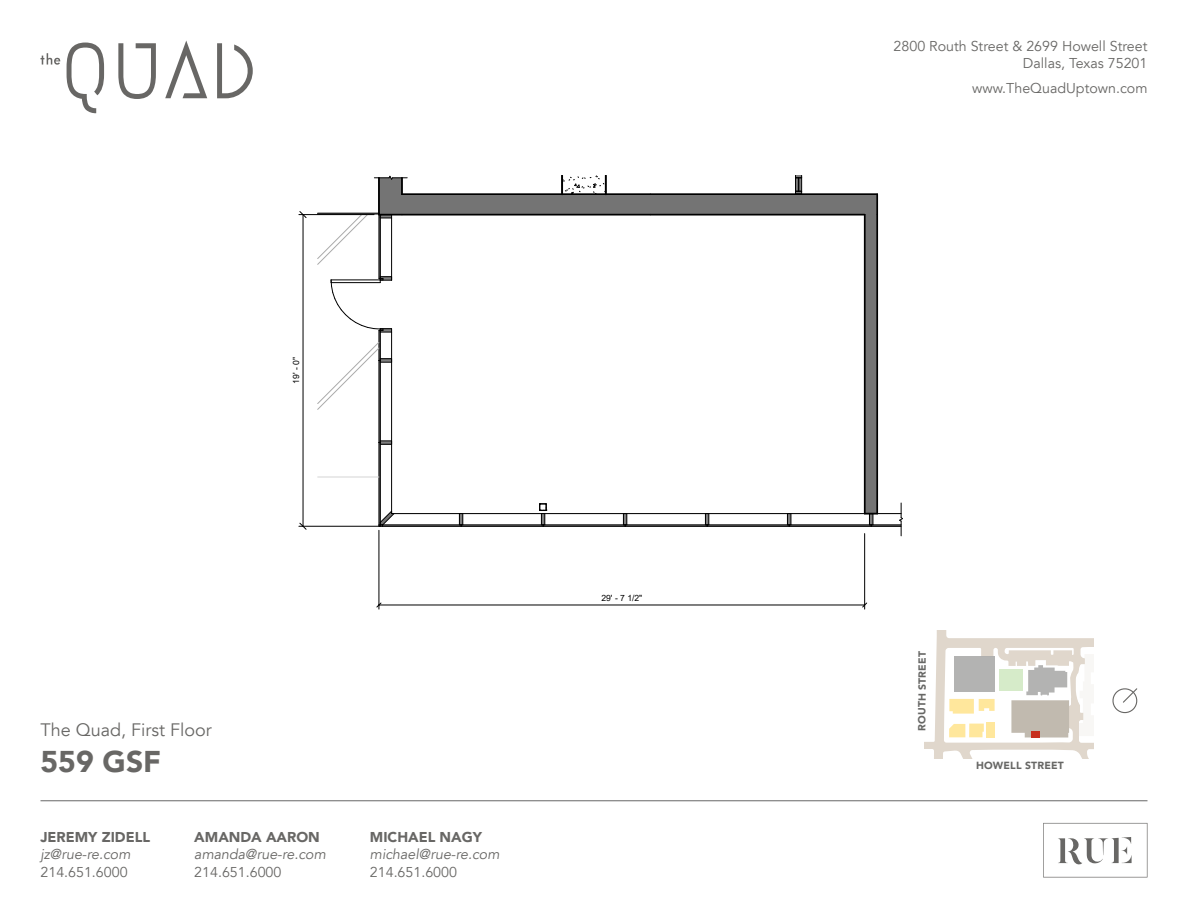
<style>
.page{position:relative;width:1188px;height:918px;background:#fff}
.page>*{position:absolute;margin:0;border:0;box-sizing:border-box;transform-origin:0 0}
.t1{font:900 30px "Avenir LT";color:#686765}
.t2{font:18px "Avenir LT";color:#686765}
.t3{font:14.25px/17.1px "Avenir LT";color:#686765;text-align:right}
.t4{font:italic 14.25px "Avenir LT";color:#686765}
.t5{font:900 14.25px "Avenir LT";color:#686765}
.t6{font:900 10.35px "Avenir LT";letter-spacing:.015em;color:#676765}
.t7{font:8.55px "Arial";color:#000}
</style>
<div class="page">
<hr style="left:40px;top:800px;width:1108px;height:1px;background:#666">
<svg style="left:165px;top:41px;width:42px;height:57px"></svg>
<svg style="left:217px;top:43px;width:36px;height:55px"></svg>
<svg style="left:118px;top:43px;width:38px;height:56px"></svg>
<svg style="left:67px;top:43px;width:37px;height:70px"></svg>
<svg style="left:40px;top:53px;width:20px;height:12px"></svg>
<svg style="left:1043px;top:823px;width:105px;height:55px"></svg>
<svg style="left:925px;top:630px;width:168px;height:129px"></svg>
<div style="left:1031px;top:731px;width:9px;height:7px;background:#c7301f"></div>
<div style="left:999px;top:670px;width:24px;height:21px;background:#d6ebc9"></div>
<svg style="left:1112px;top:688px;width:26px;height:26px"></svg>
<hr style="left:318px;top:213px;width:61px;height:2px;background:#7f7f7f">
<svg style="left:380px;top:176px;width:497px;height:337px"></svg>
<hr style="left:380px;top:360px;width:1px;height:82px;background:#000">
<hr style="left:379px;top:360px;width:1px;height:82px;background:#000">
<hr style="left:380px;top:330px;width:1px;height:30px;background:#000">
<hr style="left:379px;top:330px;width:1px;height:30px;background:#000">
<hr style="left:380px;top:442px;width:1px;height:84px;background:#000">
<svg style="left:379px;top:441px;width:12px;height:4px"></svg>
<hr style="left:379px;top:442px;width:1px;height:84px;background:#000">
<hr style="left:380px;top:215px;width:1px;height:63px;background:#000">
<hr style="left:379px;top:215px;width:1px;height:63px;background:#000">
<hr style="left:318px;top:213px;width:61px;height:1px;background:#000">
<svg style="left:561px;top:176px;width:46px;height:18px"></svg>
<svg style="left:317px;top:215px;width:51px;height:50px"></svg>
<svg style="left:317px;top:342px;width:74px;height:68px"></svg>
<hr style="left:318px;top:477px;width:61px;height:1px;background:#d4d4d4">
<svg style="left:331px;top:276px;width:61px;height:57px"></svg>
<hr style="left:543px;top:526px;width:82px;height:1px;background:#000">
<hr style="left:543px;top:525px;width:82px;height:1px;background:#000">
<hr style="left:625px;top:526px;width:82px;height:1px;background:#000">
<hr style="left:625px;top:525px;width:82px;height:1px;background:#000">
<hr style="left:707px;top:526px;width:82px;height:1px;background:#000">
<hr style="left:707px;top:525px;width:82px;height:1px;background:#000">
<hr style="left:789px;top:526px;width:82px;height:1px;background:#000">
<hr style="left:789px;top:525px;width:82px;height:1px;background:#000">
<svg style="left:623px;top:514px;width:4px;height:12px"></svg>
<svg style="left:705px;top:514px;width:4px;height:12px"></svg>
<svg style="left:787px;top:514px;width:5px;height:12px"></svg>
<hr style="left:461px;top:526px;width:82px;height:1px;background:#000">
<svg style="left:539px;top:503px;width:8px;height:23px"></svg>
<hr style="left:461px;top:525px;width:82px;height:1px;background:#000">
<hr style="left:383px;top:526px;width:78px;height:1px;background:#000">
<hr style="left:383px;top:525px;width:78px;height:1px;background:#000">
<svg style="left:459px;top:514px;width:4px;height:12px"></svg>
<svg style="left:795px;top:176px;width:7px;height:18px"></svg>
<svg style="left:379px;top:213px;width:23px;height:6px"></svg>
<svg style="left:379px;top:511px;width:16px;height:16px"></svg>
<hr style="left:402px;top:194px;width:475px;height:1px;background:#000">
<hr style="left:378px;top:178px;width:2px;height:37px;background:#000">
<hr style="left:379px;top:214px;width:486px;height:1px;background:#000">
<hr style="left:864px;top:215px;width:1px;height:299px;background:#000">
<hr style="left:877px;top:194px;width:1px;height:320px;background:#000">
<hr style="left:391px;top:218px;width:1px;height:62px;background:#000">
<hr style="left:392px;top:513px;width:509px;height:1px;background:#000">
<hr style="left:391px;top:332px;width:1px;height:182px;background:#000">
<svg style="left:374px;top:176px;width:33px;height:18px"></svg>
<svg style="left:865px;top:503px;width:38px;height:33px"></svg>
<hr style="left:379px;top:605px;width:486px;height:1px;background:#000">
<svg style="left:861px;top:602px;width:6px;height:7px"></svg>
<hr style="left:864px;top:534px;width:1px;height:71px;background:#000">
<svg style="left:376px;top:602px;width:6px;height:7px"></svg>
<hr style="left:379px;top:530px;width:1px;height:75px;background:#000">
<hr style="left:303px;top:215px;width:1px;height:311px;background:#000">
<svg style="left:299px;top:211px;width:8px;height:8px"></svg>
<hr style="left:303px;top:214px;width:71px;height:1px;background:#000">
<svg style="left:299px;top:522px;width:8px;height:8px"></svg>
<hr style="left:303px;top:526px;width:75px;height:1px;background:#000">
<p class="t7" style="left:290px;top:384px;width:28px;rotate:-90deg">19' - 0"</p>
<p class="t7" style="left:601px;top:592px;width:42px">29' - 7 1/2"</p>
<p class="t3" style="left:894px;top:38px;width:255px">2800 Routh Street &amp; 2699 Howell Street<br>Dallas, Texas 75201</p>
<p class="t3" style="left:972px;top:80px;width:177px">www.TheQuadUptown.com</p>
<p class="t6" style="left:916px;top:731px;width:82px;rotate:-90deg">ROUTH STREET</p>
<p class="t2" style="left:40px;top:720px;width:173px">The Quad, First Floor</p>
<h1 class="t1" style="left:40px;top:744px;width:122px">559 GSF</h1>
<p class="t6" style="left:976px;top:759px;width:89px">HOWELL STREET</p>
<p class="t5" style="left:40px;top:828px;width:111px">JEREMY ZIDELL</p>
<p class="t4" style="left:40px;top:846px;width:92px">jz@rue-re.com</p>
<p class="t3" style="left:40px;top:864px;width:89px">214.651.6000</p>
<p class="t5" style="left:194px;top:828px;width:127px">AMANDA AARON</p>
<p class="t4" style="left:194px;top:846px;width:133px">amanda@rue-re.com</p>
<p class="t3" style="left:194px;top:864px;width:89px">214.651.6000</p>
<p class="t5" style="left:370px;top:828px;width:114px">MICHAEL NAGY</p>
<p class="t4" style="left:370px;top:846px;width:131px">michael@rue-re.com</p>
<p class="t3" style="left:370px;top:864px;width:89px">214.651.6000</p>
</div>
